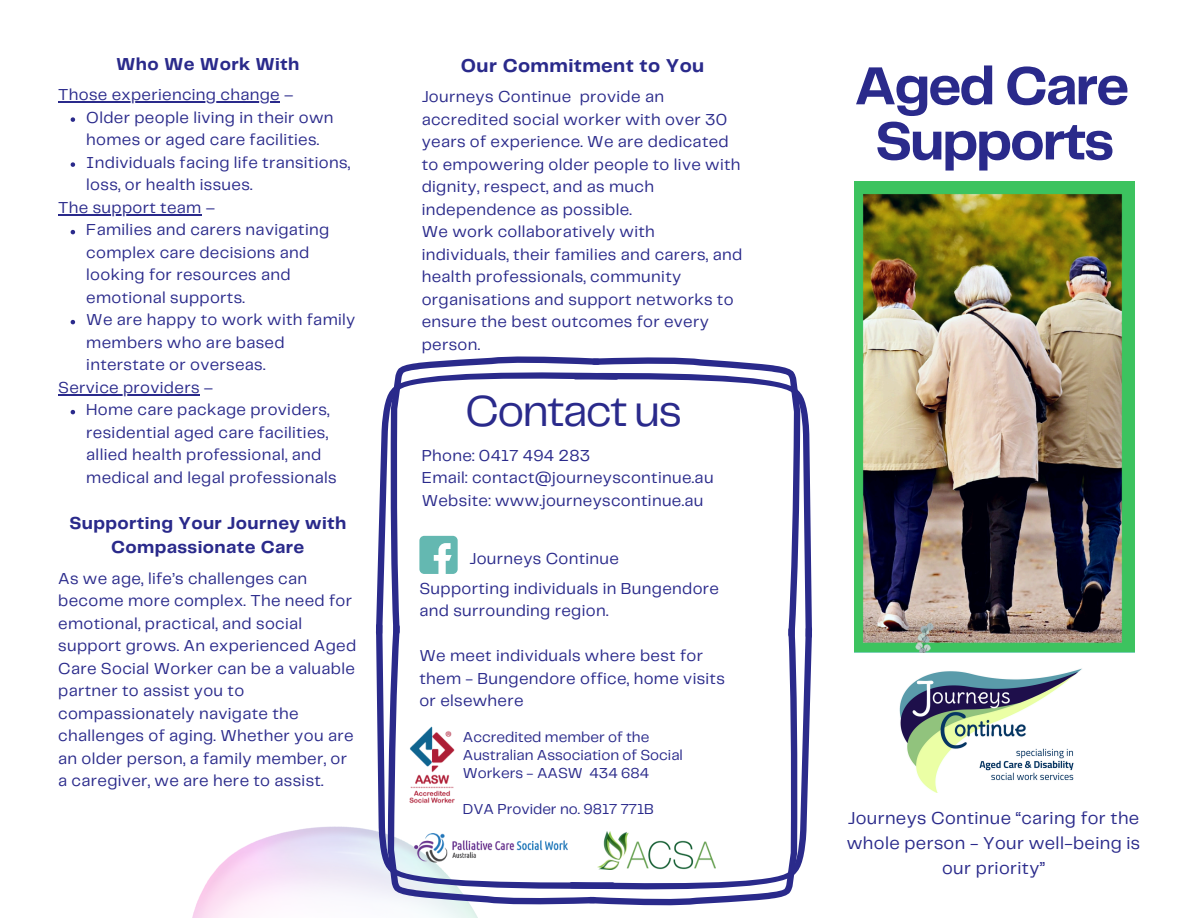
<style>
.page{position:relative;width:1188px;height:918px;background:#fff}
.page>*{position:absolute;margin:0;border:0;box-sizing:border-box;transform-origin:0 0}
.t1{font:700 55.5px/55.2px "Telegraf";letter-spacing:-.04em;color:#2a2a8b;text-align:center}
.t2{font:45px "Telegraf";letter-spacing:-.04em;color:#2a2a8b}
.t3{font:700 19.35px "Telegraf";letter-spacing:.02em;color:#2a2a8b}
.t4{font:18px/24.8px "Telegraf";letter-spacing:.02em;color:#2a2a8b;text-align:center}
.t5{font:700 18px/24.8px "Telegraf";letter-spacing:.02em;color:#2a2a8b;text-align:center}
.t6{font:16.5px/22.5px "Telegraf";letter-spacing:.02em;color:#2a2a8b}
.t7{font:15px/18px "Telegraf";color:#2a2a8b}
</style>
<div class="page">
<img style="left:854px;top:181px;width:280px;height:472px">
<img style="left:899px;top:668px;width:183px;height:124px">
<img style="left:192px;top:826px;width:286px;height:92px">
<svg style="left:376px;top:636px;width:12px;height:254px"></svg>
<svg style="left:800px;top:392px;width:12px;height:234px"></svg>
<svg style="left:798px;top:626px;width:14px;height:245px"></svg>
<svg style="left:376px;top:391px;width:14px;height:245px"></svg>
<svg style="left:388px;top:624px;width:199px;height:281px"></svg>
<svg style="left:601px;top:357px;width:199px;height:281px"></svg>
<svg style="left:587px;top:627px;width:211px;height:279px"></svg>
<svg style="left:390px;top:356px;width:211px;height:279px"></svg>
<img style="left:409px;top:727px;width:45px;height:78px">
<img style="left:409px;top:828px;width:163px;height:43px">
<img style="left:598px;top:832px;width:118px;height:37px">
<svg style="left:419px;top:536px;width:39px;height:38px"></svg>
<hr style="left:58px;top:102px;width:222px;height:1px;background:#2a2a8b">
<svg style="left:71px;top:117px;width:4px;height:5px"></svg>
<svg style="left:71px;top:162px;width:4px;height:5px"></svg>
<hr style="left:58px;top:214px;width:144px;height:1px;background:#2a2a8b">
<svg style="left:71px;top:230px;width:4px;height:4px"></svg>
<svg style="left:71px;top:320px;width:4px;height:4px"></svg>
<hr style="left:58px;top:394px;width:142px;height:1px;background:#2a2a8b">
<svg style="left:71px;top:410px;width:4px;height:4px"></svg>
<p class="t5" style="left:116px;top:53px;width:185px">Who We Work With</p>
<p class="t6" style="left:58px;top:85px;width:237px">Those experiencing change –</p>
<p class="t6" style="left:86px;top:107px;width:249px">Older people living in their own homes or aged care facilities.</p>
<h2 class="t6" style="left:86px;top:152px;width:265px">Individuals facing life transitions, loss, or health issues.</h2>
<p class="t6" style="left:58px;top:197px;width:158px">The support team –</p>
<p class="t6" style="left:86px;top:220px;width:245px">Families and carers navigating complex care decisions and looking for resources and emotional supports.</p>
<p class="t6" style="left:86px;top:310px;width:271px">We are happy to work with family members who are based interstate or overseas.</p>
<p class="t6" style="left:58px;top:377px;width:156px">Service providers –</p>
<p class="t6" style="left:86px;top:400px;width:252px">Home care package providers, residential aged care facilities, allied health professional, and medical and legal professionals</p>
<p class="t5" style="left:69px;top:511px;width:278px">Supporting Your Journey with<br>Compassionate Care</p>
<p class="t6" style="left:58px;top:568px;width:300px">As we age, life’s challenges can become more complex. The need for emotional, practical, and social support grows. An experienced Aged Care Social Worker can be a valuable partner to assist you to compassionately navigate the challenges of aging. Whether you are an older person, a family member, or a caregiver, we are here to assist.</p>
<p class="t3" style="left:461px;top:57px;width:245px">Our Commitment to You</p>
<p class="t6" style="left:422px;top:86px;width:320px">Journeys Continue provide an accredited social worker with over 30 years of experience. We are dedicated to empowering older people to live with dignity, respect, and as much independence as possible.</p>
<p class="t6" style="left:422px;top:221px;width:322px">We work collaboratively with individuals, their families and carers, and health professionals, community organisations and support networks to ensure the best outcomes for every person.</p>
<p class="t2" style="left:465px;top:392px;width:218px">Contact us</p>
<p class="t6" style="left:422px;top:445px;width:170px">Phone: 0417 494 283</p>
<p class="t6" style="left:422px;top:467px;width:293px">Email: contact@journeyscontinue.au</p>
<p class="t6" style="left:422px;top:490px;width:283px">Website: www.journeyscontinue.au</p>
<p class="t6" style="left:469px;top:548px;width:151px">Journeys Continue</p>
<p class="t6" style="left:419px;top:578px;width:301px">Supporting individuals in Bungendore and surrounding region.</p>
<h3 class="t6" style="left:419px;top:646px;width:307px">We meet individuals where best for them - Bungendore office, home visits or elsewhere</h3>
<h3 class="t7" style="left:463px;top:729px;width:222px">Accredited member of the<br>Australian Association of Social<br>Workers - AASW 434 684</h3>
<p class="t7" style="left:463px;top:801px;width:193px">DVA Provider no. 9817 771B</p>
<p class="t1" style="left:854px;top:61px;width:277px">Aged Care<br>Supports</p>
<p class="t4" style="left:847px;top:807px;width:295px">Journeys Continue “caring for the whole person - Your well-being is our priority”</p>
</div>
